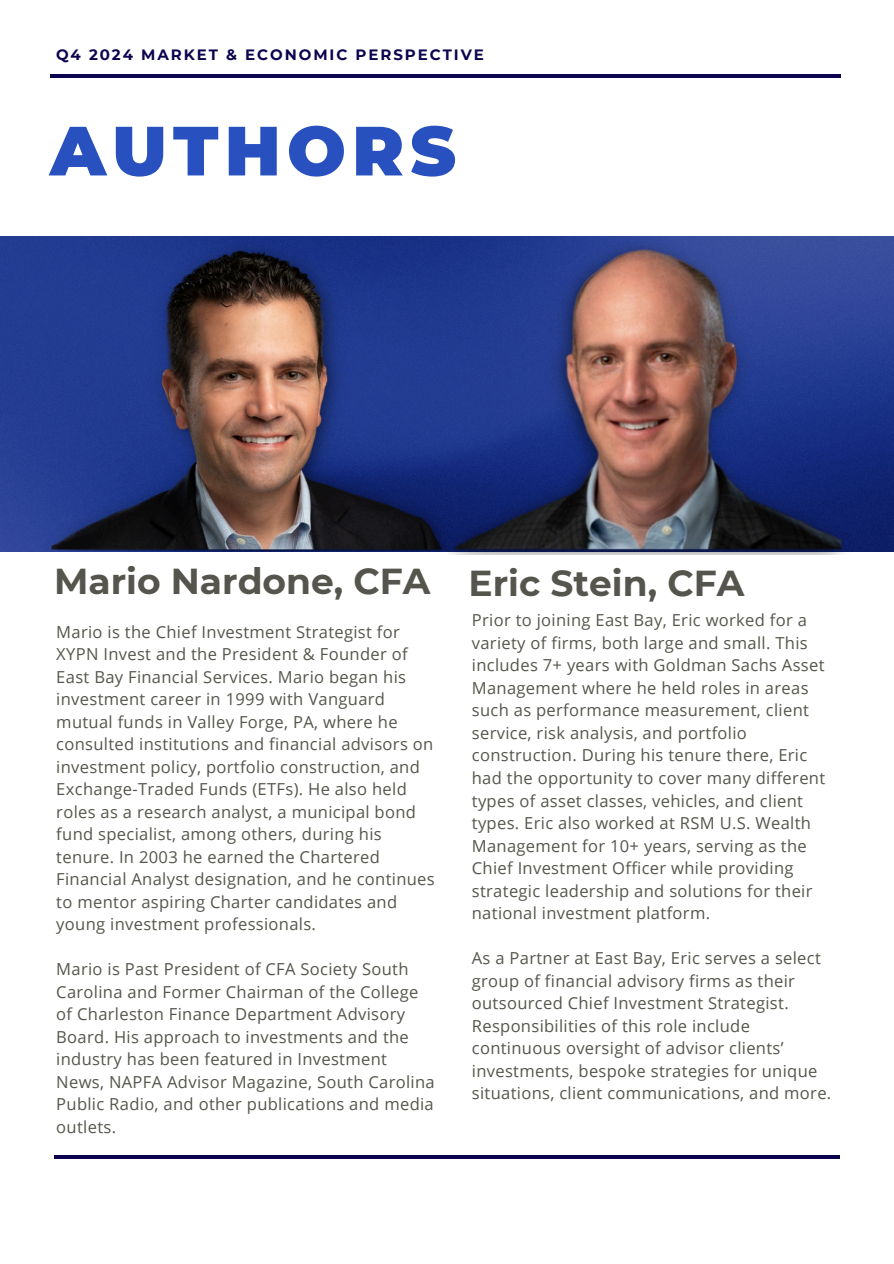
<style>
.page{position:relative;width:894px;height:1264px;background:#fff}
.page>*{position:absolute;margin:0;border:0;box-sizing:border-box;transform-origin:0 0}
.t1{font:900 69.45px "Montserrat";letter-spacing:.09em;color:#2850be}
.t2{font:700 36px "Montserrat";color:#56554d}
.t3{font:16.5px/22.5px "Open Sans";letter-spacing:.02em;color:#56554d}
.t4{font:700 15px "Montserrat";letter-spacing:.13em;color:#0c044e}
</style>
<div class="page">
<hr style="left:54px;top:1155px;width:785px;height:3px;background:#0c044e">
<img style="left:0;top:236px;width:893px;height:315px">
<img style="left:448px;top:236px;width:426px;height:318px">
<img style="left:25px;top:236px;width:446px;height:314px">
<hr style="left:50px;top:74px;width:789px;height:4px;background:#0c044e">
<h3 class="t4" style="left:56px;top:46px;width:429px">Q4 2024 MARKET &amp; ECONOMIC PERSPECTIVE</h3>
<p class="t1" style="left:50px;top:108px;width:407px">AUTHORS</p>
<h2 class="t2" style="left:54px;top:559px;width:378px">Mario Nardone, CFA</h2>
<p class="t3" style="left:56px;top:620px;width:380px">Mario is the Chief Investment Strategist for XYPN Invest and the President &amp; Founder of East Bay Financial Services. Mario began his investment career in 1999 with Vanguard mutual funds in Valley Forge, PA, where he consulted institutions and financial advisors on investment policy, portfolio construction, and Exchange-Traded Funds (ETFs). He also held roles as a research analyst, a municipal bond fund specialist, among others, during his tenure. In 2003 he earned the Chartered Financial Analyst designation, and he continues to mentor aspiring Charter candidates and young investment professionals.</p>
<h2 class="t3" style="left:56px;top:957px;width:380px">Mario is Past President of CFA Society South Carolina and Former Chairman of the College of Charleston Finance Department Advisory Board. His approach to investments and the industry has been featured in Investment News, NAPFA Advisor Magazine, South Carolina Public Radio, and other publications and media outlets.</h2>
<p class="t2" style="left:468px;top:561px;width:277px">Eric Stein, CFA</p>
<h1 class="t3" style="left:471px;top:608px;width:355px">Prior to joining East Bay, Eric worked for a variety of firms, both large and small. This includes 7+ years with Goldman Sachs Asset Management where he held roles in areas such as performance measurement, client service, risk analysis, and portfolio construction. During his tenure there, Eric had the opportunity to cover many different types of asset classes, vehicles, and client types. Eric also worked at RSM U.S. Wealth Management for 10+ years, serving as the Chief Investment Officer while providing strategic leadership and solutions for their national investment platform.</h1>
<p class="t3" style="left:471px;top:946px;width:361px">As a Partner at East Bay, Eric serves a select group of financial advisory firms as their outsourced Chief Investment Strategist.<br>Responsibilities of this role include continuous oversight of advisor clients’ investments, bespoke strategies for unique situations, client communications, and more.</p>
</div>
